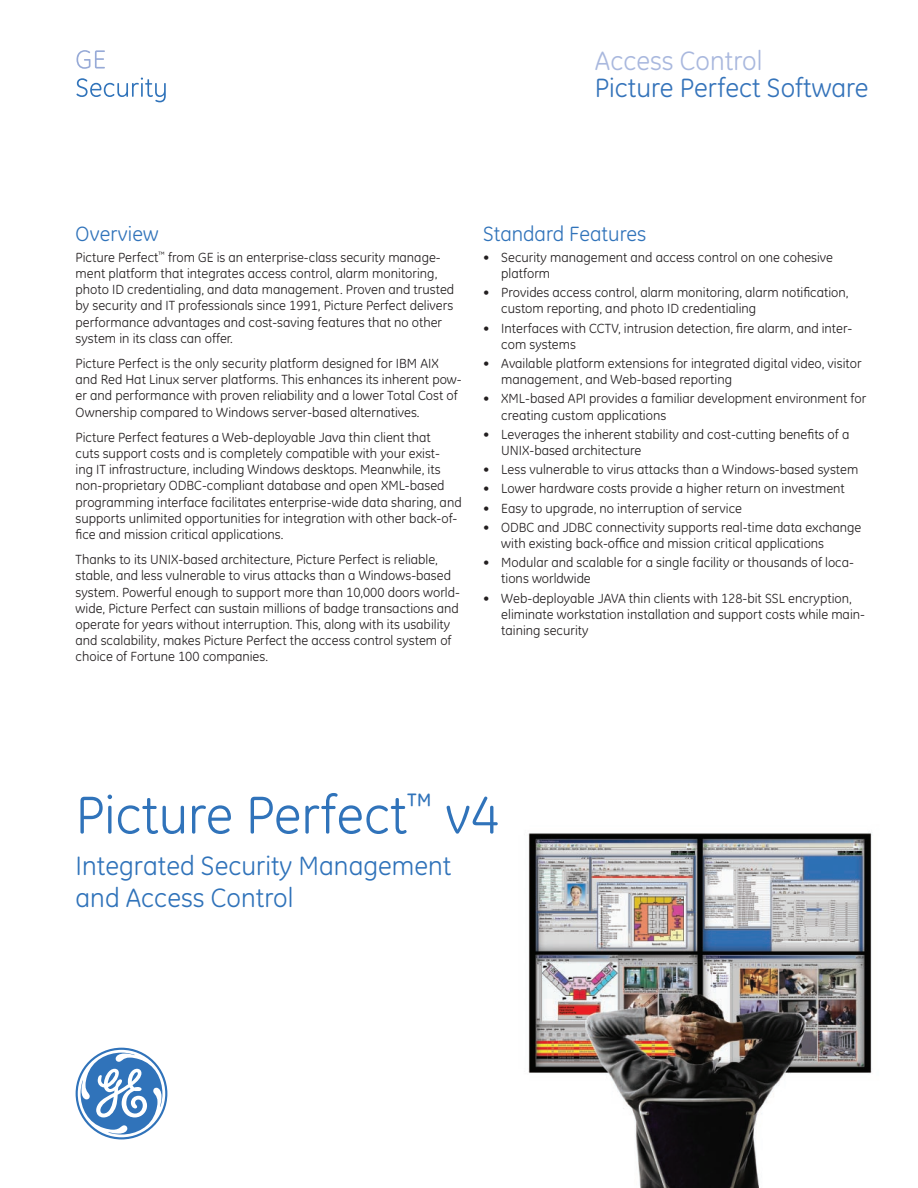
<style>
.page{position:relative;width:918px;height:1188px;background:#fff}
.page>*{position:absolute;margin:0;border:0;box-sizing:border-box;transform-origin:0 0}
.t1{font:54px "GE Inspira";color:#3073ba}
.Model{font:27px/32.4px "GE Inspira";color:#3073ba}
.t2{font:27px "GE Inspira";color:#3473ba}
.t3{font:27px "GE Inspira";color:#a9b8de}
.HEAD{font:21px "GE Inspira";color:#3073ba}
.BODY{font:13.5px/16.2px "GE Inspira";color:#231f20}
.Features{font:13.5px/16.2px "GE Inspira";color:#231f20}
</style>
<div class="page">
<svg style="left:76px;top:1048px;width:91px;height:91px"></svg>
<svg style="left:76px;top:50px;width:29px;height:19px"></svg>
<svg style="left:76px;top:78px;width:90px;height:24px"></svg>
<img style="left:528px;top:832px;width:344px;height:356px">
<p class="t3" style="left:595px;top:45px;width:169px">Access Control</p>
<p class="t2" style="left:595px;top:72px;width:275px">Picture Perfect Software</p>
<p class="HEAD" style="left:76px;top:222px;width:84px">Overview</p>
<p class="BODY" style="left:76px;top:249px;width:380px">Picture Perfect<sup>™</sup> from GE is an enterprise-class security manage&shy;ment platform that integrates access control, alarm monitoring, photo ID credentialing, and data management. Proven and trusted by security and IT professionals since 1991, Picture Perfect delivers performance advantages and cost-saving features that no other system in its class can offer.</p>
<p class="BODY" style="left:76px;top:355px;width:388px">Picture Perfect is the only security platform designed for IBM AIX and Red Hat Linux server platforms. This enhances its inherent pow&shy;er and performance with proven reliability and a lower Total Cost of Ownership compared to Windows server-based alternatives.</p>
<p class="BODY" style="left:76px;top:429px;width:388px">Picture Perfect features a Web-deployable Java thin client that<br>cuts support costs and is completely compatible with your exist-<br>ing IT infrastructure, including Windows desktops. Meanwhile, its non-proprietary ODBC-compliant database and open XML-based programming interface facilitates enterprise-wide data sharing, and supports unlimited opportunities for integration with other back-of&shy;fice and mission critical applications.</p>
<p class="BODY" style="left:76px;top:552px;width:386px">Thanks to its UNIX-based architecture, Picture Perfect is reliable, stable, and less vulnerable to virus attacks than a Windows-based system. Powerful enough to support more than 10,000 doors world&shy;wide, Picture Perfect can sustain millions of badge transactions and operate for years without interruption. This, along with its usability and scalability, makes Picture Perfect the access control system of choice of Fortune 100 companies.</p>
<p class="HEAD" style="left:483px;top:222px;width:165px">Standard Features</p>
<p class="Features" style="left:501px;top:249px;width:333px">Security management and access control on one cohesive platform</p>
<p class="Features" style="left:501px;top:285px;width:349px">Provides access control, alarm monitoring, alarm notification, custom reporting, and photo ID credentialing</p>
<p class="Features" style="left:501px;top:320px;width:353px">Interfaces with CCTV, intrusion detection, fire alarm, and inter&shy;com systems</p>
<p class="Features" style="left:501px;top:355px;width:362px">Available platform extensions for integrated digital video, visitor management, and Web-based reporting</p>
<p class="Features" style="left:501px;top:391px;width:367px">XML-based API provides a familiar development environment for creating custom applications</p>
<p class="Features" style="left:501px;top:426px;width:350px">Leverages the inherent stability and cost-cutting benefits of a<br>UNIX-based architecture</p>
<p class="Features" style="left:501px;top:462px;width:359px">Less vulnerable to virus attacks than a Windows-based system</p>
<p class="Features" style="left:501px;top:481px;width:345px">Lower hardware costs provide a higher return on investment</p>
<p class="Features" style="left:501px;top:500px;width:242px">Easy to upgrade, no interruption of service</p>
<p class="Features" style="left:501px;top:519px;width:362px">ODBC and JDBC connectivity supports real-time data exchange with existing back-office and mission critical applications</p>
<p class="Features" style="left:501px;top:555px;width:354px">Modular and scalable for a single facility or thousands of loca&shy;tions worldwide</p>
<p class="Features" style="left:501px;top:590px;width:365px">Web-deployable JAVA thin clients with 128-bit SSL encryption, eliminate workstation installation and support costs while main&shy;taining security</p>
<p class="BODY" style="left:483px;top:249px;width:8px">•</p>
<p class="BODY" style="left:483px;top:285px;width:8px">•</p>
<p class="BODY" style="left:483px;top:320px;width:8px">•</p>
<p class="BODY" style="left:483px;top:355px;width:8px">•</p>
<p class="BODY" style="left:483px;top:391px;width:8px">•</p>
<p class="BODY" style="left:483px;top:426px;width:8px">•</p>
<p class="BODY" style="left:483px;top:460px;width:8px;line-height:19.2px;text-align:justify">• • • •</p>
<p class="BODY" style="left:483px;top:555px;width:8px">•</p>
<p class="BODY" style="left:483px;top:590px;width:8px">•</p>
<p class="t1" style="left:76px;top:785px;width:425px">Picture Perfect<sup>™</sup> v4</p>
<p class="Model" style="left:76px;top:850px;width:377px">Integrated Security Management and Access Control</p>
</div>
